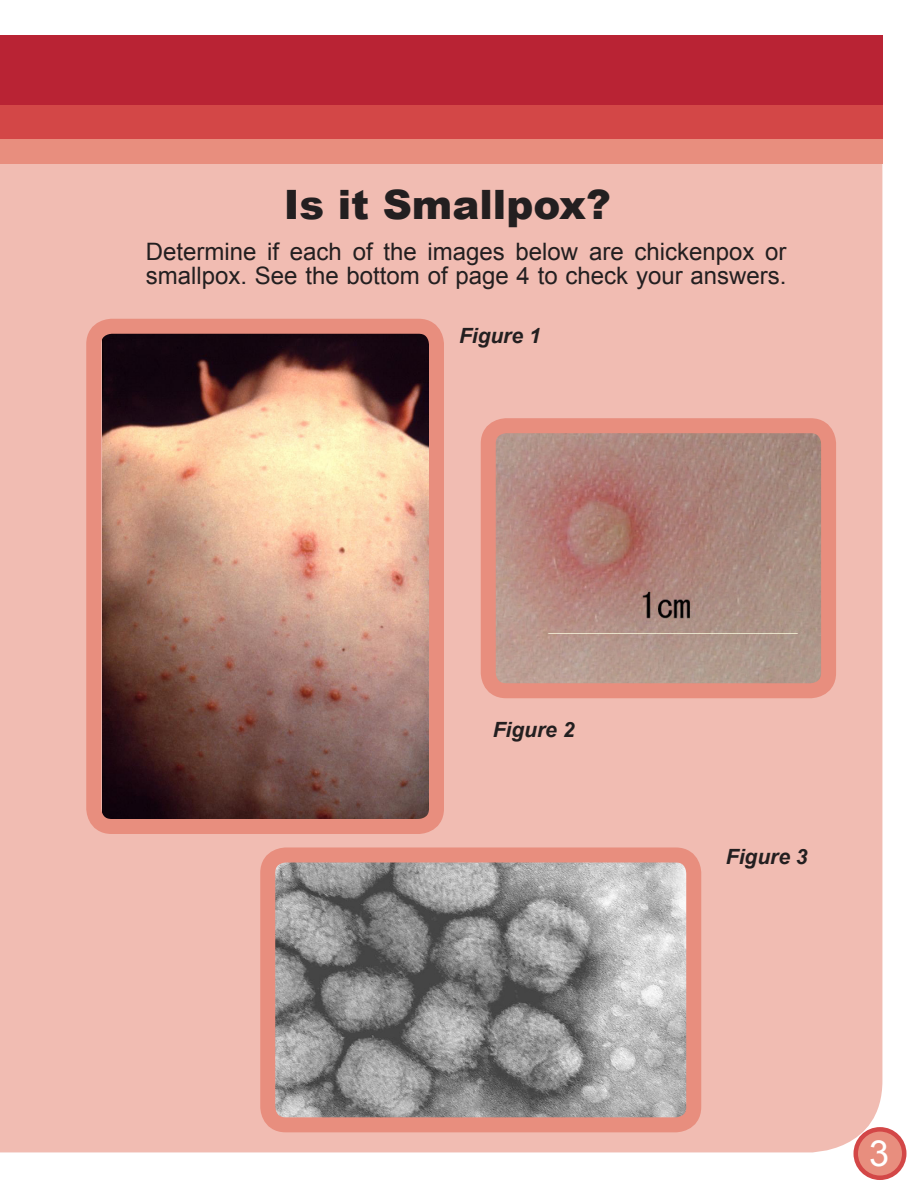
<style>
.page{position:relative;width:918px;height:1188px;background:#fff}
.page>*{position:absolute;margin:0;border:0;box-sizing:border-box;transform-origin:0 0}
.t1{font:900 40.5px "Arial";color:#231f20}
.t2{font:36px "Arial";color:#fff}
.t3{font:24px/24px "Arial";color:#231f20}
.t4{font:italic 700 21px "Arial";color:#231f20}
</style>
<div class="page">
<div style="left:0;top:164px;width:882px;height:988px;background:#f1bcb2"></div>
<div style="left:0;top:36px;width:882px;height:89px;background:#b92334"></div>
<div style="left:0;top:125px;width:882px;height:39px;background:#e88e7e"></div>
<div style="left:0;top:105px;width:882px;height:33px;background:#d34747"></div>
<div style="left:856px;top:1129px;width:48px;height:49px;background:#e88e7e;border-radius:50%"></div>
<div style="left:854px;top:1127px;width:52px;height:53px;border:4px solid #d34747;border-radius:50%"></div>
<img style="left:102px;top:335px;width:326px;height:483px">
<div style="left:86px;top:319px;width:358px;height:515px;border:15px solid #e88e7e;border-radius:18px"></div>
<img style="left:497px;top:434px;width:323px;height:248px">
<div style="left:481px;top:418px;width:355px;height:280px;border:15px solid #e88e7e;border-radius:18px"></div>
<img style="left:276px;top:864px;width:409px;height:252px">
<div style="left:260px;top:848px;width:441px;height:284px;border:15px solid #e88e7e;border-radius:18px"></div>
<p class="t1" style="left:284px;top:176px;width:329px">Is it Smallpox?</p>
<p class="t3" style="left:146px;top:240px;width:642px">Determine if each of the images below are chickenpox or smallpox. See the bottom of page 4 to check your answers.</p>
<p class="t4" style="left:459px;top:322px;width:83px">Figure 1</p>
<p class="t4" style="left:493px;top:716px;width:83px">Figure 2</p>
<p class="t4" style="left:726px;top:842px;width:83px">Figure 3</p>
<p class="t2" style="left:869px;top:1129px;width:22px">3</p>
</div>
